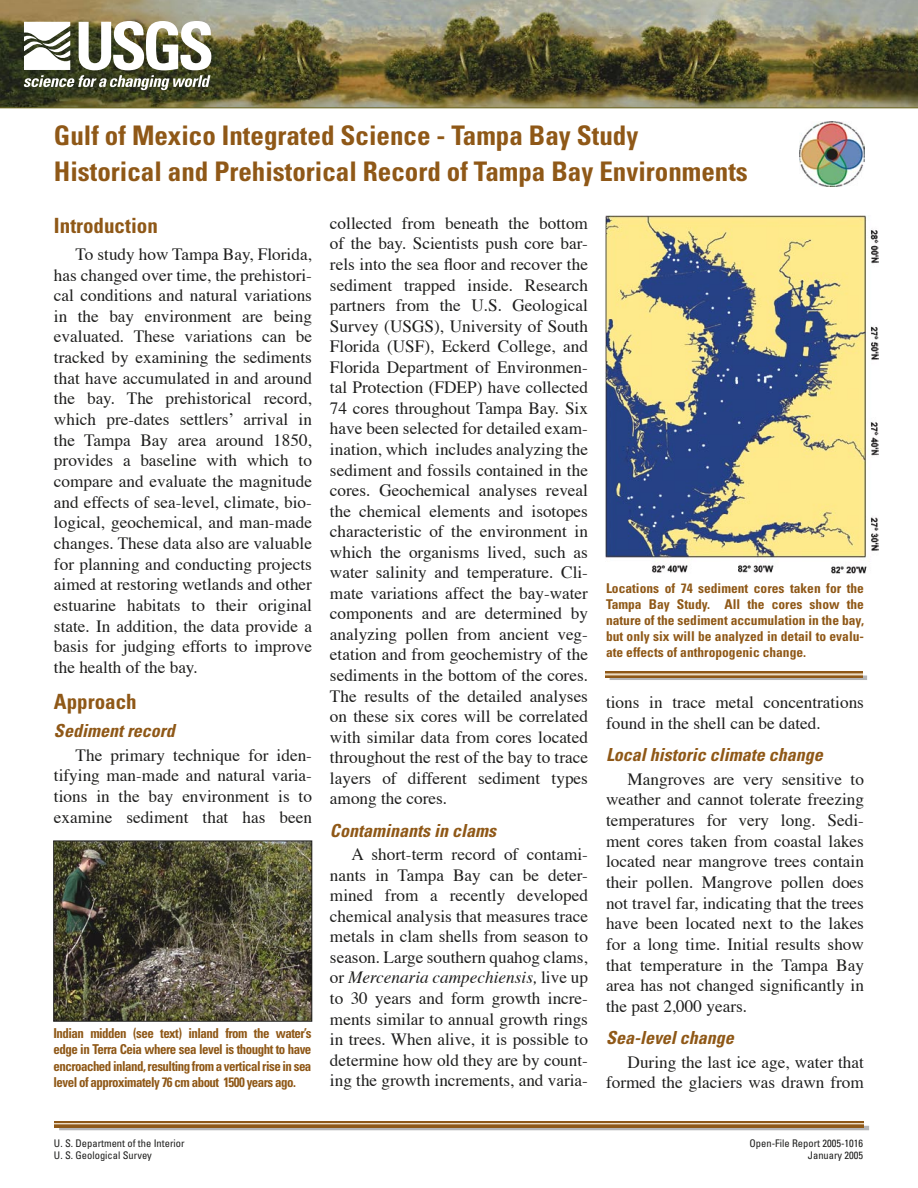
<style>
.page{position:relative;width:918px;height:1188px;background:#fff}
.page>*{position:absolute;margin:0;border:0;box-sizing:border-box;transform-origin:0 0}
.Title_-Terry{font:700 condensed 27px "Univers";color:#8f5817}
.HEADING_-_Main{font:700 condensed 21px "Univers";color:#8f5817}
.HEADING_-_First-level_subhead{font:italic 700 condensed 18px "Univers";color:#8f5817}
.BODY_TEXT_-_Terry{font:17.25px/20.5px "Times";color:#1e1e1d;text-align:justify}
.Captions-Terry{font:700 condensed 13.65px/16.4px "Univers";letter-spacing:-.04em;color:#8f5817;text-align:justify;scale:.95 1}
.Captions-Terry-2{font:700 condensed 13.5px/16.2px "Univers";color:#8f5817;text-align:justify}
.t1{font:condensed 10.5px "Univers";color:#1e1e1d}
.s1{font-style:italic}
</style>
<div class="page">
<svg style="left:59px;top:1126px;width:810px;height:4px;background:#a89681"></svg>
<svg style="left:54px;top:1122px;width:810px;height:5px;background:#a87c47"></svg>
<hr style="left:610px;top:677px;width:257px;height:2px;background:#b5b5b6">
<svg style="left:606px;top:672px;width:257px;height:5px"></svg>
<img style="left:606px;top:216px;width:273px;height:357px">
<img style="left:0;top:0;width:918px;height:108px">
<img style="left:799px;top:122px;width:65px;height:64px">
<svg style="left:24px;top:21px;width:187px;height:69px"></svg>
<img style="left:55px;top:843px;width:255px;height:176px">
<div style="left:53px;top:841px;width:259px;height:180px;border:1px solid #1e1e1d"></div>
<p class="Title_-Terry" style="left:54px;top:119px;width:586px">Gulf of Mexico Integrated Science - Tampa Bay Study</p>
<p class="Title_-Terry" style="left:54px;top:155px;width:695px">Historical and Prehistorical Record of Tampa Bay Environments</p>
<p class="HEADING_-_Main" style="left:54px;top:212px;width:105px">Introduction</p>
<p class="BODY_TEXT_-_Terry" style="left:54px;top:245px;width:260px;text-indent:22px">To study how Tampa Bay, Florida, has changed over time, the prehistori&shy;cal conditions and natural variations in the bay environment are being evaluated. These variations can be tracked by examining the sediments that have accumulated in and around the bay. The prehistorical record, which pre-dates settlersʼ arrival in the Tampa Bay area around 1850, provides a baseline with which to compare and evaluate the magnitude and effects of sea-level, climate, bio&shy;logical, geochemical, and man-made changes. These data also are valuable for planning and conducting projects aimed at restoring wetlands and other estuarine habitats to their original state. In addition, the data provide a basis for judging efforts to improve the health of the bay.</p>
<p class="HEADING_-_Main" style="left:54px;top:688px;width:84px">Approach</p>
<p class="HEADING_-_First-level_subhead" style="left:54px;top:719px;width:122px">Sediment record</p>
<p class="BODY_TEXT_-_Terry" style="left:54px;top:745px;width:260px;text-indent:22px">The primary technique for iden&shy;tifying man-made and natural varia&shy;tions in the bay environment is to examine sediment that has been</p>
<p class="BODY_TEXT_-_Terry" style="left:330px;top:214px;width:260px">collected from beneath the bottom of the bay. Scientists push core bar&shy;rels into the sea floor and recover the sediment trapped inside. Research partners from the U.S. Geological Survey (USGS), University of South Florida (USF), Eckerd College, and Florida Department of Environmen&shy;tal Protection (FDEP) have collected 74 cores throughout Tampa Bay. Six have been selected for detailed exam&shy;ination, which includes analyzing the sediment and fossils contained in the cores. Geochemical analyses reveal the chemical elements and isotopes characteristic of the environment in which the organisms lived, such as water salinity and temperature. Cli&shy;mate variations affect the bay-water components and are determined by analyzing pollen from ancient veg&shy;etation and from geochemistry of the sediments in the bottom of the cores.<br>The results of the detailed analyses on these six cores will be correlated with similar data from cores located throughout the rest of the bay to trace layers of different sediment types among the cores.</p>
<p class="HEADING_-_First-level_subhead" style="left:330px;top:819px;width:167px">Contaminants in clams</p>
<p class="BODY_TEXT_-_Terry" style="left:330px;top:845px;width:260px;text-indent:22px">A short-term record of contami&shy;nants in Tampa Bay can be deter&shy;mined from a recently developed chemical analysis that measures trace metals in clam shells from season to season. Large southern quahog clams, or <span class="s1">Mercenaria campechiensis,</span> live up to 30 years and form growth incre&shy;ments similar to annual growth rings in trees. When alive, it is possible to determine how old they are by count&shy;ing the growth increments, and varia-</p>
<p class="Captions-Terry-2" style="left:606px;top:580px;width:260px">Locations of 74 sediment cores taken for the Tampa Bay Study. All the cores show the nature of the sediment accumulation in the bay, but only six will be analyzed in detail to evalu&shy;ate effects of anthropogenic change.</p>
<p class="BODY_TEXT_-_Terry" style="left:606px;top:693px;width:260px">tions in trace metal concentrations found in the shell can be dated.</p>
<p class="HEADING_-_First-level_subhead" style="left:606px;top:743px;width:218px">Local historic climate change</p>
<p class="BODY_TEXT_-_Terry" style="left:606px;top:769px;width:260px;text-indent:22px">Mangroves are very sensitive to weather and cannot tolerate freezing temperatures for very long. Sedi&shy;ment cores taken from coastal lakes located near mangrove trees contain their pollen. Mangrove pollen does not travel far, indicating that the trees have been located next to the lakes for a long time. Initial results show that temperature in the Tampa Bay area has not changed significantly in the past 2,000 years.</p>
<p class="HEADING_-_First-level_subhead" style="left:606px;top:1027px;width:129px">Sea-level change</p>
<p class="BODY_TEXT_-_Terry" style="left:606px;top:1053px;width:259px;text-align:right">During the last ice age, water that formed the glaciers was drawn from</p>
<p class="Captions-Terry" style="left:53px;top:1025px;width:273px">Indian midden (see text) inland from the water’s edge in Terra Ceia where sea level is thought to have encroached inland, resulting from a vertical rise in sea level of approximately 76 cm about 1500 years ago.</p>
<p class="t1" style="left:54px;top:1136px;width:132px">U. S. Department of the Interior</p>
<p class="t1" style="left:54px;top:1148px;width:99px">U. S. Geological Survey</p>
<p class="t1" style="left:750px;top:1136px;width:115px">Open-File Report 2005-1016</p>
<p class="t1" style="left:808px;top:1148px;width:57px">January 2005</p>
</div>
